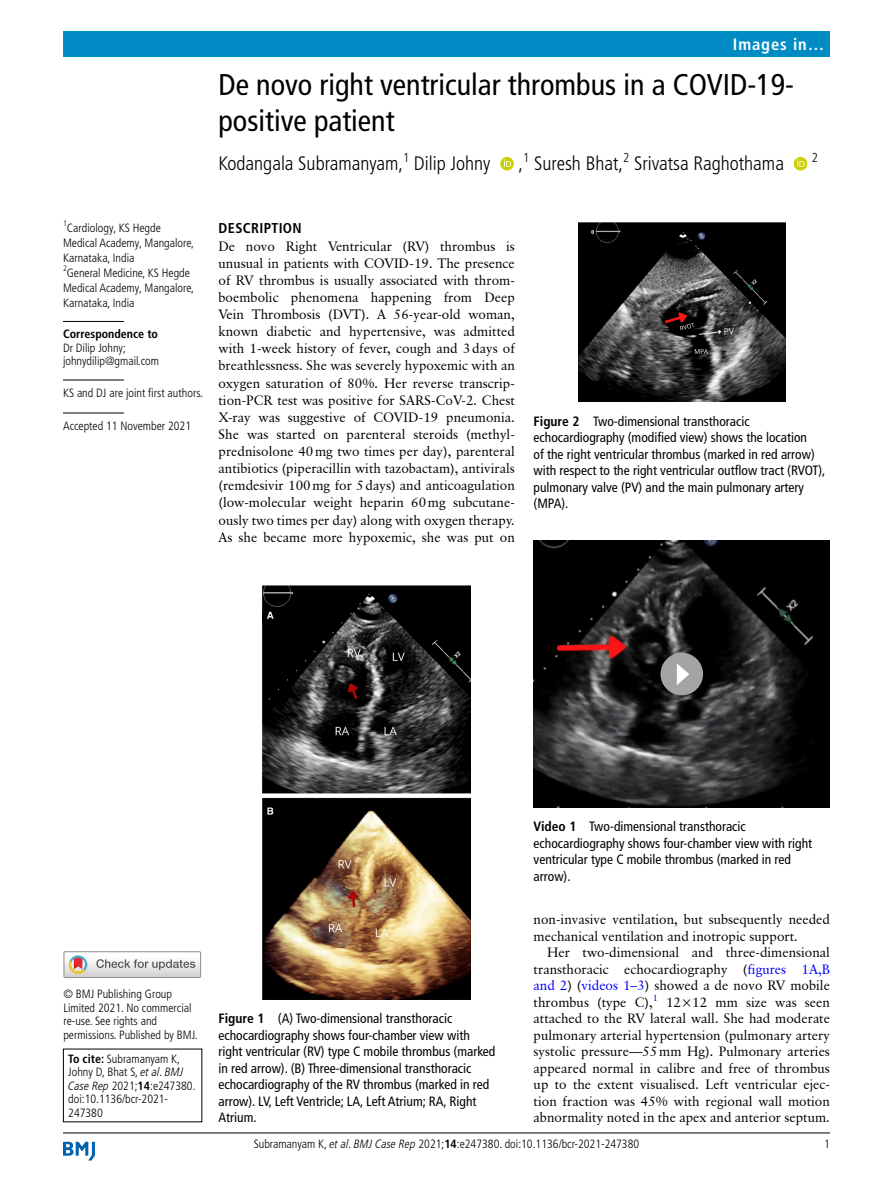
<style>
.page{position:relative;width:893px;height:1191px;background:#fff}
.page>*{position:absolute;margin:0;border:0;box-sizing:border-box;transform-origin:0 0}
.t1{font:condensed 30px/36px "Frutiger LT Pro";color:#000}
.t2{font:300 condensed 19.5px "Frutiger LT Pro";color:#000}
.t3{font:700 condensed 16.5px "Frutiger LT Std";letter-spacing:.055em;color:#fff}
.t4{font:700 condensed 14.25px "Frutiger LT Pro";letter-spacing:.025em;color:#000}
.t5{font:13.5px/17.1px "Classical Garamond BT";color:#000;text-align:justify}
.t6{font:condensed 13.5px/16.5px "Frutiger LT Pro";color:#000}
.t7{font:300 condensed 12.9px "Frutiger LT Pro";color:#000}
.t8{font:300 condensed 12px/13.5px "Frutiger LT Pro";color:#000}
.t9{font:700 condensed 12px "Frutiger LT Pro";color:#000}
.s1{font-weight:700}
.s2{font-style:italic}
.s3{color:#00f}
</style>
<div class="page">
<hr style="left:63px;top:1132px;width:767px;height:1px;background:#000">
<svg style="left:63px;top:1141px;width:32px;height:19px"></svg>
<svg style="left:500px;top:157px;width:14px;height:13px"></svg>
<svg style="left:794px;top:157px;width:13px;height:13px"></svg>
<div style="left:63px;top:31px;width:767px;height:25px;background:#008bc5"></div>
<hr style="left:63px;top:321px;width:61px;height:1px;background:#000">
<hr style="left:63px;top:379px;width:61px;height:1px;background:#000">
<hr style="left:63px;top:412px;width:61px;height:1px;background:#000">
<div style="left:63px;top:951px;width:138px;height:27px;border:1px solid #9e9593"></div>
<svg style="left:64px;top:951px;width:137px;height:26px"></svg>
<img style="left:263px;top:585px;width:207px;height:414px">
<img style="left:578px;top:223px;width:207px;height:179px">
<img style="left:534px;top:540px;width:296px;height:267px">
<div style="left:660px;top:653px;width:43px;height:42px;background:#a4a4a6;border-radius:50%"></div>
<svg style="left:677px;top:663px;width:12px;height:22px"></svg>
<p class="t3" style="left:733px;top:34px;width:93px">Images in…</p>
<h1 class="t1" style="left:219px;top:66px;width:577px">De novo right ventricular thrombus in a COVID-19- positive patient</h1>
<h2 class="t2" style="left:219px;top:152px;width:273px">Kodangala Subramanyam,<sup>1</sup> Dilip Johny</h2>
<h2 class="t2" style="left:518px;top:152px;width:267px">,<sup>1</sup> Suresh Bhat,<sup>2</sup> Srivatsa Raghothama</h2>
<p class="t7" style="left:812px;top:150px;width:8px">2</p>
<p class="t8" style="left:63px;top:220px;width:133px;line-height:15px"><sup>1</sup>Cardiology, KS Hegde<br>Medical Academy, Mangalore,<br>Karnataka, India<br><sup>2</sup>General Medicine, KS Hegde<br>Medical Academy, Mangalore,<br>Karnataka, India</p>
<p class="t9" style="left:63px;top:327px;width:97px">Correspondence to</p>
<p class="t8" style="left:63px;top:341px;width:97px">Dr Dilip Johny; johnydilip@gmail.com</p>
<p class="t8" style="left:63px;top:386px;width:141px">KS and DJ are joint first authors.</p>
<p class="t8" style="left:63px;top:419px;width:130px">Accepted 11 November 2021</p>
<p class="t4" style="left:219px;top:220px;width:85px">DESCRIPTION</p>
<p class="t5" style="left:218px;top:237px;width:298px">De novo Right Ventricular (RV) thrombus is unusual in patients with COVID-19. The presence of RV thrombus is usually associated with throm&shy;boembolic phenomena happening from Deep Vein Thrombosis (DVT). A 56-year-old woman, known diabetic and hypertensive, was admitted with 1-week history of fever, cough and 3days of breathlessness. She was severely hypoxemic with an oxygen saturation of 80%. Her reverse transcrip&shy;tion-PCR test was positive for SARS-CoV-2. Chest X-ray was suggestive of COVID-19 pneumonia.<br>She was started on parenteral steroids (methyl&shy;prednisolone 40mg two times per day), parenteral antibiotics (piperacillin with tazobactam), antivirals (remdesivir 100mg for 5days) and anticoagulation (low-molecular weight heparin 60mg subcutane&shy;ously two times per day) along with oxygen therapy.<br>As she became more hypoxemic, she was put on</p>
<p class="t6" style="left:534px;top:413px;width:293px"><span class="s1">Figure 2</span> Two-dimensional transthoracic echocardiography (modified view) shows the location<br>of the right ventricular thrombus (marked in red arrow) with respect to the right ventricular outflow tract (RVOT), pulmonary valve (PV) and the main pulmonary artery (MPA).</p>
<p class="t8" style="left:63px;top:987px;width:136px">© BMJ Publishing Group<br>Limited 2021. No commercial re-use. See rights and permissions. Published by BMJ.</p>
<p class="t8" style="left:68px;top:1052px;width:129px"><span class="s1">To cite:</span> Subramanyam K,<br>Johny D, Bhat S, <span class="s2">et al</span>. <span class="s2">BMJ<br>Case Rep</span> 2021;<span class="s1">14</span>:e247380. doi:10.1136/bcr-2021-<br>247380</p>
<p class="t6" style="left:219px;top:1010px;width:278px"><span class="s1">Figure 1</span> (A) Two-dimensional transthoracic echocardiography shows four-chamber view with right ventricular (RV) type C mobile thrombus (marked in red arrow). (B) Three-dimensional transthoracic echocardiography of the RV thrombus (marked in red arrow). LV, Left Ventricle; LA, Left Atrium; RA, Right Atrium.</p>
<p class="t6" style="left:534px;top:818px;width:280px"><span class="s1">Video 1</span> Two-dimensional transthoracic echocardiography shows four-chamber view with right ventricular type C mobile thrombus (marked in red arrow).</p>
<p class="t5" style="left:534px;top:910px;width:298px">non-invasive ventilation, but subsequently needed mechanical ventilation and inotropic support.</p>
<p class="t5" style="left:534px;top:944px;width:298px;line-height:16.5px;text-indent:14px">Her two-dimensional and three-dimensional transthoracic echocardiography (<span class="s3">figures 1A,B and 2</span>) (<span class="s3">videos 1–3</span>) showed a de novo RV mobile thrombus (type C),<sup>1</sup> 12×12 mm size was seen attached to the RV lateral wall. She had moderate pulmonary arterial hypertension (pulmonary artery systolic pressure—55mm Hg). Pulmonary arteries appeared normal in calibre and free of thrombus up to the extent visualised. Left ventricular ejec&shy;tion fraction was 45% with regional wall motion abnormality noted in the apex and anterior septum.</p>
<p class="t8" style="left:254px;top:1136px;width:387px">Subramanyam K, <span class="s2">et al</span>. <span class="s2">BMJ Case Rep</span> 2021;<span class="s1">14</span>:e247380. doi:10.1136/bcr-2021-247380</p>
<p class="t8" style="left:824px;top:1136px;width:7px">1</p>
</div>
